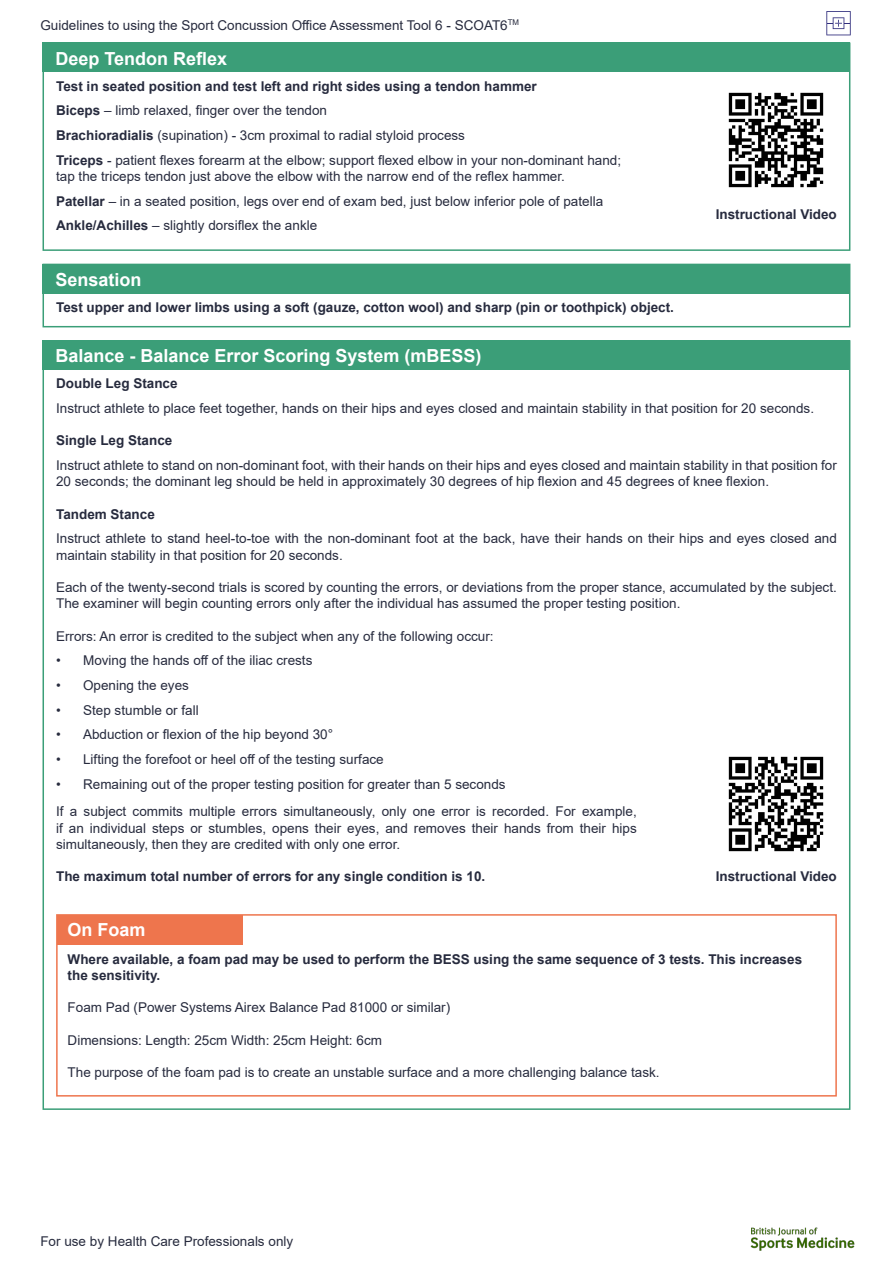
<style>
.page{position:relative;width:893px;height:1263px;background:#fff}
.page>*{position:absolute;margin:0;border:0;box-sizing:border-box;transform-origin:0 0}
.Paragraph_bold{font:700 18px "Arial";color:#fff}
.t1{font:13.5px/16.2px "Arial";color:#272b3e}
.Paragraph_bold-2{font:700 13.5px/16.2px "Arial";color:#272b3e}
.s1{font-weight:700}
</style>
<div class="page">
<svg style="left:826px;top:11px;width:25px;height:24px"></svg>
<img style="left:750px;top:1227px;width:105px;height:24px">
<div style="left:43px;top:264px;width:807px;height:29px;background:#3b9e78"></div>
<div style="left:43px;top:43px;width:807px;height:29px;background:#3b9e78"></div>
<div style="left:43px;top:340px;width:807px;height:30px;background:#3b9e78"></div>
<div style="left:43px;top:264px;width:807px;height:63px;border:2px solid #3b9e78"></div>
<div style="left:43px;top:43px;width:807px;height:208px;border:2px solid #3b9e78"></div>
<div style="left:57px;top:915px;width:185px;height:30px;background:#ee754d"></div>
<div style="left:56px;top:914px;width:781px;height:182px;border:2px solid #ee754d"></div>
<img style="left:728px;top:92px;width:96px;height:96px">
<img style="left:728px;top:756px;width:96px;height:96px">
<p class="t1" style="left:40px;top:17px;width:480px">Guidelines to using the Sport Concussion Office Assessment Tool 6 - SCOAT6<sup>TM</sup></p>
<p class="Paragraph_bold" style="left:55px;top:46px;width:173px">Deep Tendon Reflex</p>
<p class="Paragraph_bold-2" style="left:56px;top:78px;width:482px">Test in seated position and test left and right sides using a tendon hammer</p>
<p class="t1" style="left:56px;top:102px;width:272px"><span class="s1">Biceps</span> – limb relaxed, finger over the tendon</p>
<p class="t1" style="left:56px;top:127px;width:410px"><span class="s1">Brachioradialis</span> (supination) - 3cm proximal to radial styloid process</p>
<p class="t1" style="left:56px;top:152px;width:567px"><span class="s1">Triceps</span> - patient flexes forearm at the elbow; support flexed elbow in your non-dominant hand; tap the triceps tendon just above the elbow with the narrow end of the reflex hammer.</p>
<p class="t1" style="left:56px;top:193px;width:549px"><span class="s1">Patellar</span> – in a seated position, legs over end of exam bed, just below inferior pole of patella</p>
<p class="t1" style="left:56px;top:217px;width:263px"><span class="s1">Ankle/Achilles</span> – slightly dorsiflex the ankle</p>
<p class="Paragraph_bold" style="left:55px;top:267px;width:88px">Sensation</p>
<p class="Paragraph_bold-2" style="left:56px;top:299px;width:619px">Test upper and lower limbs using a soft (gauze, cotton wool) and sharp (pin or toothpick) object.</p>
<p class="Paragraph_bold" style="left:55px;top:343px;width:428px">Balance - Balance Error Scoring System (mBESS)</p>
<p class="Paragraph_bold-2" style="left:716px;top:206px;width:123px">Instructional Video</p>
<p class="Paragraph_bold-2" style="left:56px;top:376px;width:123px">Double Leg Stance</p>
<p class="t1" style="left:56px;top:400px;width:759px">Instruct athlete to place feet together, hands on their hips and eyes closed and maintain stability in that position for 20 seconds.</p>
<p class="Paragraph_bold-2" style="left:56px;top:433px;width:118px">Single Leg Stance</p>
<p class="t1" style="left:56px;top:457px;width:782px">Instruct athlete to stand on non-dominant foot, with their hands on their hips and eyes closed and maintain stability in that position for<br>20 seconds; the dominant leg should be held in approximately 30 degrees of hip flexion and 45 degrees of knee flexion.</p>
<p class="Paragraph_bold-2" style="left:56px;top:506px;width:100px">Tandem Stance</p>
<p class="t1" style="left:56px;top:530px;width:782px">Instruct athlete to stand heel-to-toe with the non-dominant foot at the back, have their hands on their hips and eyes closed and maintain stability in that position for 20 seconds.</p>
<p class="t1" style="left:56px;top:579px;width:782px">Each of the twenty-second trials is scored by counting the errors, or deviations from the proper stance, accumulated by the subject.<br>The examiner will begin counting errors only after the individual has assumed the proper testing position.</p>
<p class="t1" style="left:56px;top:628px;width:439px">Errors: An error is credited to the subject when any of the following occur:</p>
<p class="t1" style="left:56px;top:652px;width:258px">• Moving the hands off of the iliac crests</p>
<p class="t1" style="left:56px;top:677px;width:134px">• Opening the eyes</p>
<p class="t1" style="left:56px;top:702px;width:144px">• Step stumble or fall</p>
<p class="t1" style="left:56px;top:726px;width:279px">• Abduction or flexion of the hip beyond 30°</p>
<p class="t1" style="left:56px;top:751px;width:329px">• Lifting the forefoot or heel off of the testing surface</p>
<p class="t1" style="left:56px;top:776px;width:451px">• Remaining out of the proper testing position for greater than 5 seconds</p>
<p class="t1" style="left:56px;top:803px;width:582px;text-align:justify">If a subject commits multiple errors simultaneously, only one error is recorded. For example, if an individual steps or stumbles, opens their eyes, and removes their hands from their hips simultaneously, then they are credited with only one error.</p>
<p class="Paragraph_bold-2" style="left:56px;top:868px;width:431px">The maximum total number of errors for any single condition is 10.</p>
<p class="Paragraph_bold-2" style="left:716px;top:869px;width:123px">Instructional Video</p>
<p class="Paragraph_bold" style="left:68px;top:917px;width:80px">On Foam</p>
<p class="Paragraph_bold-2" style="left:68px;top:951px;width:736px">Where available, a foam pad may be used to perform the BESS using the same sequence of 3 tests. This increases the sensitivity.</p>
<p class="t1" style="left:68px;top:999px;width:384px">Foam Pad (Power Systems Airex Balance Pad 81000 or similar)</p>
<p class="t1" style="left:68px;top:1031px;width:316px">Dimensions: Length: 25cm Width: 25cm Height: 6cm</p>
<p class="t1" style="left:68px;top:1064px;width:594px">The purpose of the foam pad is to create an unstable surface and a more challenging balance task.</p>
<p class="t1" style="left:40px;top:1233px;width:254px">For use by Health Care Professionals only</p>
</div>
